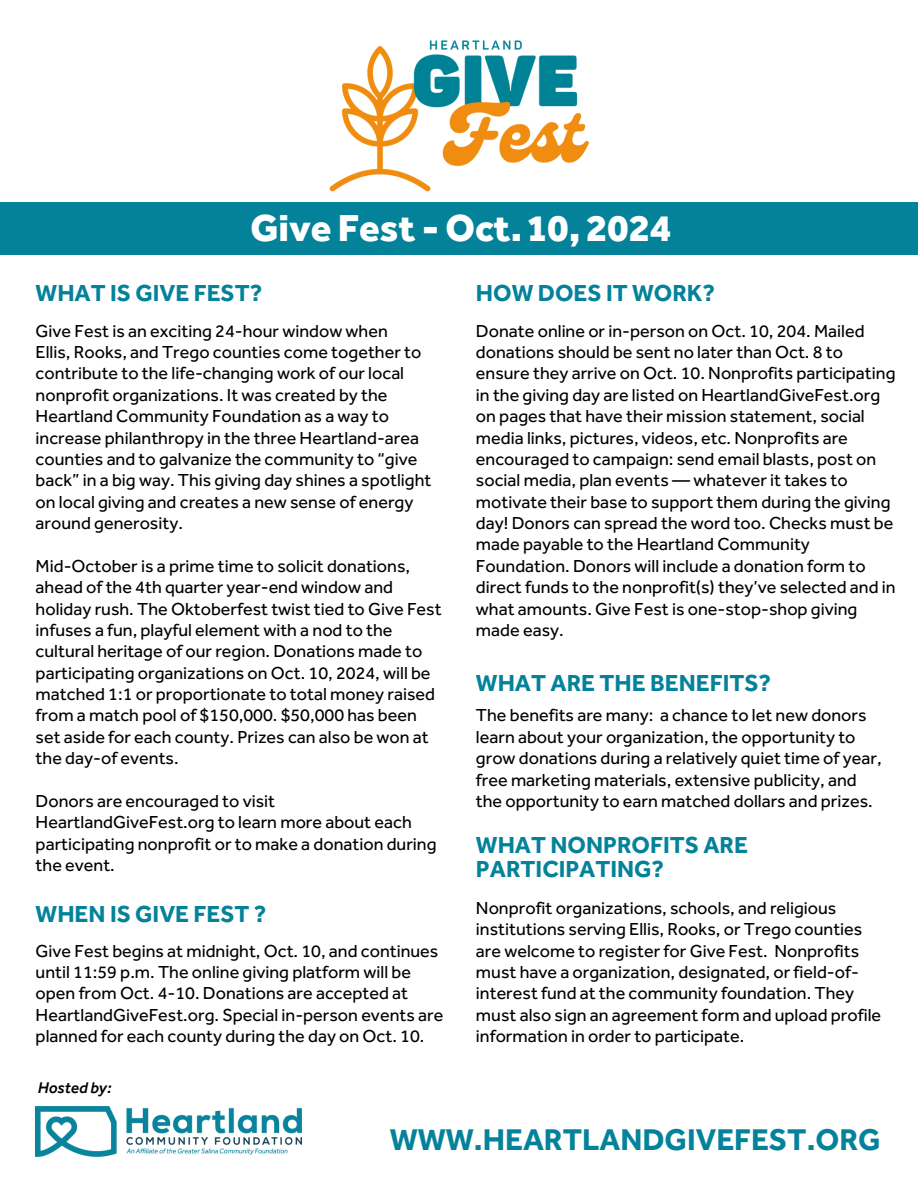
<style>
.page{position:relative;width:918px;height:1188px;background:#fff}
.page>*{position:absolute;margin:0;border:0;box-sizing:border-box;transform-origin:0 0}
.t1{font:800 38.85px "Effra";color:#fff}
.t2{font:700 31.05px "Effra";color:#03829a}
.t3{font:700 24px/23.7px "Effra";color:#03829a}
.t4{font:18px/21.3px "Effra";color:#000}
.t5{font:italic 500 16.05px "Effra";color:#000}
</style>
<div class="page">
<div style="left:0;top:202px;width:918px;height:52px;background:#03829a"></div>
<img style="left:329px;top:40px;width:260px;height:152px">
<img style="left:36px;top:1107px;width:265px;height:49px">
<h1 class="t1" style="left:250px;top:205px;width:423px">Give Fest - Oct. 10, 2024</h1>
<h4 class="t3" style="left:36px;top:281px;width:228px">WHAT IS GIVE FEST?</h4>
<h3 class="t4" style="left:36px;top:320px;width:397px">Give Fest is an exciting 24-hour window when<br>Ellis, Rooks, and Trego counties come together to contribute to the life-changing work of our local nonprofit organizations. It was created by the Heartland Community Foundation as a way to increase philanthropy in the three Heartland-area counties and to galvanize the community to “give back” in a big way. This giving day shines a spotlight on local giving and creates a new sense of energy around generosity.</h3>
<h3 class="t4" style="left:36px;top:555px;width:407px">Mid-October is a prime time to solicit donations, ahead of the 4th quarter year-end window and holiday rush. The Oktoberfest twist tied to Give Fest infuses a fun, playful element with a nod to the cultural heritage of our region. Donations made to participating organizations on Oct. 10, 2024, will be matched 1:1 or proportionate to total money raised from a match pool of $150,000. $50,000 has been set aside for each county. Prizes can also be won at the day-of events.</h3>
<h4 class="t4" style="left:36px;top:790px;width:402px">Donors are encouraged to visit HeartlandGiveFest.org to learn more about each participating nonprofit or to make a donation during the event.</h4>
<h4 class="t3" style="left:36px;top:902px;width:232px">WHEN IS GIVE FEST ?</h4>
<h4 class="t4" style="left:36px;top:940px;width:409px">Give Fest begins at midnight, Oct. 10, and continues until 11:59 p.m. The online giving platform will be open from Oct. 4-10. Donations are accepted at HeartlandGiveFest.org. Special in-person events are planned for each county during the day on Oct. 10.</h4>
<h2 class="t5" style="left:38px;top:1078px;width:75px">Hosted by:</h2>
<h4 class="t3" style="left:476px;top:281px;width:241px">HOW DOES IT WORK?</h4>
<h3 class="t4" style="left:476px;top:320px;width:421px">Donate online or in-person on Oct. 10, 204. Mailed donations should be sent no later than Oct. 8 to ensure they arrive on Oct. 10. Nonprofits participating in the giving day are listed on HeartlandGiveFest.org on pages that have their mission statement, social media links, pictures, videos, etc. Nonprofits are encouraged to campaign: send email blasts, post on social media, plan events — whatever it takes to motivate their base to support them during the giving day! Donors can spread the word too. Checks must be made payable to the Heartland Community Foundation. Donors will include a donation form to direct funds to the nonprofit(s) they’ve selected and in what amounts. Give Fest is one-stop-shop giving made easy.</h3>
<h4 class="t3" style="left:476px;top:670px;width:297px">WHAT ARE THE BENEFITS?</h4>
<p class="t4" style="left:476px;top:705px;width:407px">The benefits are many: a chance to let new donors learn about your organization, the opportunity to grow donations during a relatively quiet time of year, free marketing materials, extensive publicity, and the opportunity to earn matched dollars and prizes.</p>
<h3 class="t3" style="left:476px;top:833px;width:274px">WHAT NONPROFITS ARE<br>PARTICIPATING?</h3>
<h4 class="t4" style="left:476px;top:897px;width:407px">Nonprofit organizations, schools, and religious institutions serving Ellis, Rooks, or Trego counties are welcome to register for Give Fest. Nonprofits must have a organization, designated, or field-of&shy;interest fund at the community foundation. They must also sign an agreement form and upload profile information in order to participate.</h4>
<h3 class="t2" style="left:390px;top:1120px;width:492px">WWW.HEARTLANDGIVEFEST.ORG</h3>
</div>
